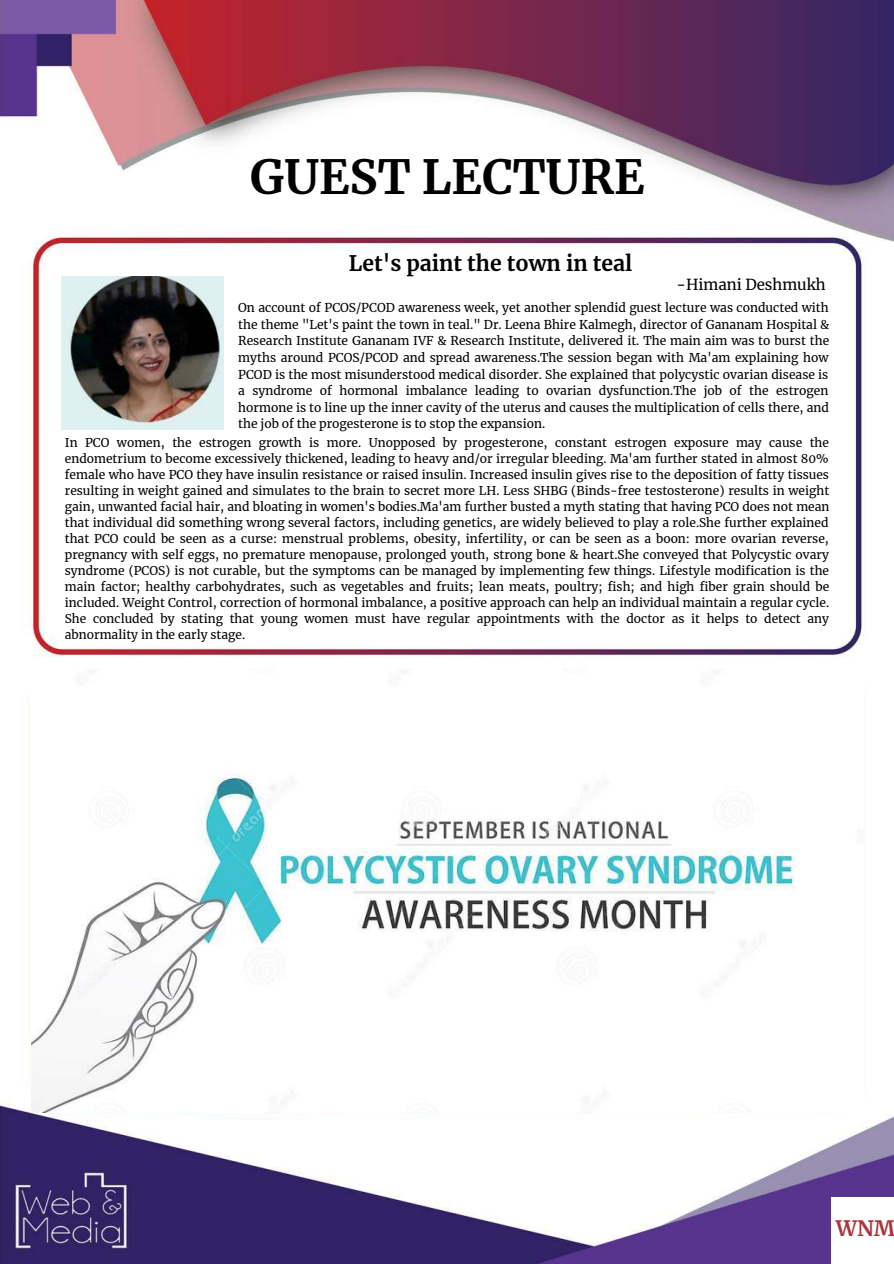
<style>
.page{position:relative;width:894px;height:1264px;background:#fff}
.page>*{position:absolute;margin:0;border:0;box-sizing:border-box;transform-origin:0 0}
.t1{font:700 46.5px "Merriweather";color:#000}
.t2{font:700 21.15px "Merriweather";color:#000}
.t3{font:700 21px "Merriweather";color:#a8363e}
.t4{font:15px "Merriweather";color:#000}
.t5{font:12px/16px "Merriweather";color:#000;text-align:justify}
</style>
<div class="page">
<img style="left:0;top:0;width:893px;height:1263px">
<img style="left:62px;top:276px;width:161px;height:153px">
<div style="left:831px;top:1197px;width:62px;height:66px;background:#fff"></div>
<img style="left:32px;top:668px;width:831px;height:444px">
<h1 class="t1" style="left:250px;top:149px;width:396px">GUEST LECTURE</h1>
<h2 class="t2" style="left:349px;top:250px;width:285px">Let's paint the town in teal</h2>
<p class="t5" style="left:238px;top:300px;width:592px;line-height:16.5px">On account of PCOS/PCOD awareness week, yet another splendid guest lecture was conducted with the theme "Let's paint the town in teal." Dr. Leena Bhire Kalmegh, director of Gananam Hospital &amp; Research Institute Gananam IVF &amp; Research Institute, delivered it. The main aim was to burst the myths around PCOS/PCOD and spread awareness.The session began with Ma'am explaining how PCOD is the most misunderstood medical disorder. She explained that polycystic ovarian disease is a syndrome of hormonal imbalance leading to ovarian dysfunction.The job of the estrogen hormone is to line up the inner cavity of the uterus and causes the multiplication of cells there, and the job of the progesterone is to stop the expansion.</p>
<p class="t5" style="left:65px;top:434px;width:766px">In PCO women, the estrogen growth is more. Unopposed by progesterone, constant estrogen exposure may cause the endometrium to become excessively thickened, leading to heavy and/or irregular bleeding. Ma'am further stated in almost 80% female who have PCO they have insulin resistance or raised insulin. Increased insulin gives rise to the deposition of fatty tissues resulting in weight gained and simulates to the brain to secret more LH. Less SHBG (Binds-free testosterone) results in weight gain, unwanted facial hair, and bloating in women's bodies.Ma'am further busted a myth stating that having PCO does not mean that individual did something wrong several factors, including genetics, are widely believed to play a role.She further explained that PCO could be seen as a curse: menstrual problems, obesity, infertility, or can be seen as a boon: more ovarian reverse, pregnancy with self eggs, no premature menopause, prolonged youth, strong bone &amp; heart.She conveyed that Polycystic ovary syndrome (PCOS) is not curable, but the symptoms can be managed by implementing few things. Lifestyle modification is the main factor; healthy carbohydrates, such as vegetables and fruits; lean meats, poultry; fish; and high fiber grain should be included. Weight Control, correction of hormonal imbalance, a positive approach can help an individual maintain a regular cycle.<br>She concluded by stating that young women must have regular appointments with the doctor as it helps to detect any abnormality in the early stage.</p>
<p class="t4" style="left:676px;top:275px;width:151px">-Himani Deshmukh</p>
<h3 class="t3" style="left:835px;top:1215px;width:61px">WNM</h3>
</div>
